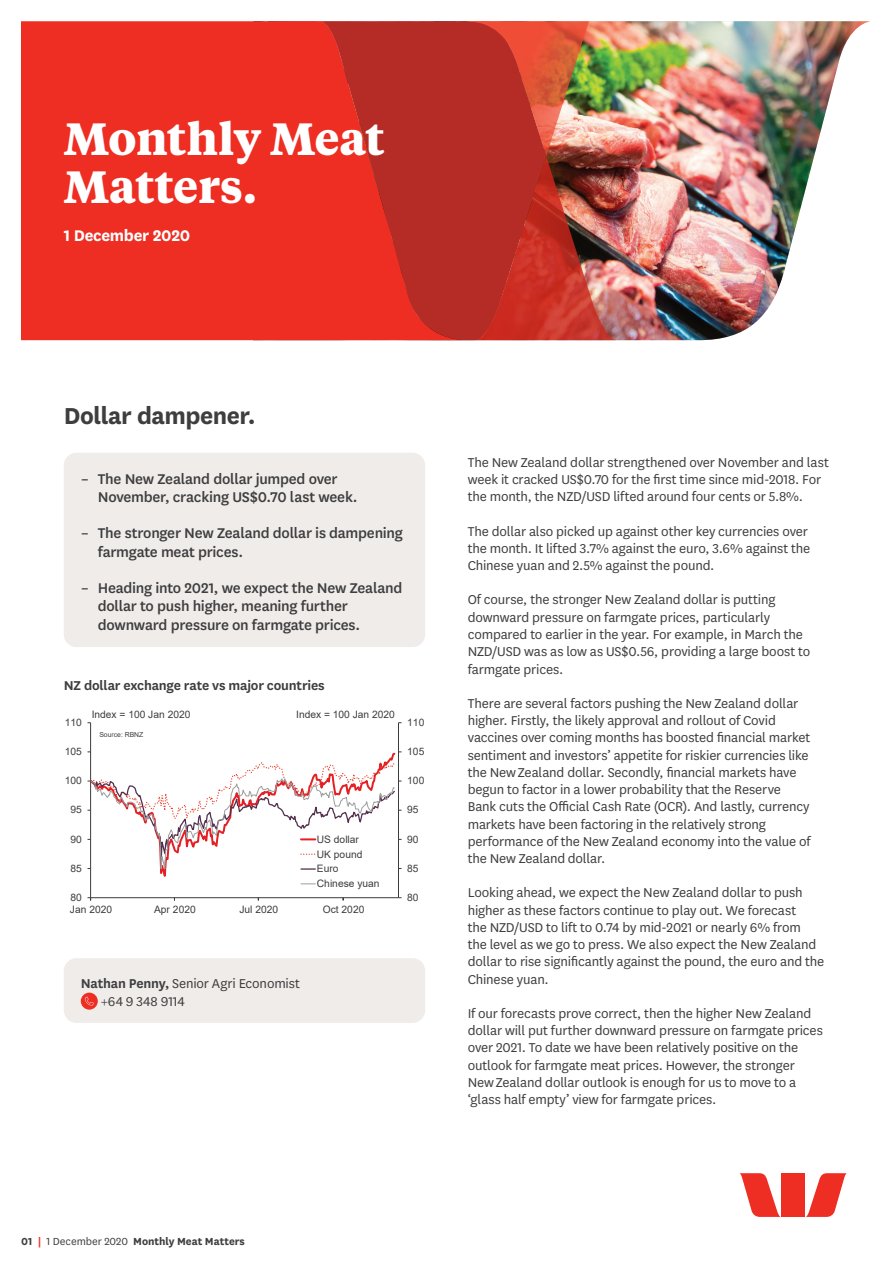
<style>
.page{position:relative;width:893px;height:1263px;background:#fff}
.page>*{position:absolute;margin:0;border:0;box-sizing:border-box;transform-origin:0 0}
.t1{font:700 45px/48px "Tiempos Text";letter-spacing:-.01em;color:#fff}
.t2{font:700 27px "National LF";letter-spacing:-.02em;color:#3e3e3f}
.t3{font:700 18px "National LF";letter-spacing:-.015em;color:#fff}
.t4{font:500 16.5px/18.8px "National LF";letter-spacing:-.015em;color:#3e3e3f}
.t5{font:15px/17.2px "National LF";letter-spacing:-.01em;color:#3e3e3f}
.t6{font:600 15px "National LF";letter-spacing:-.01em;color:#3e3e3f}
.t7{font:700 12px "National LF";letter-spacing:-.005em;color:#3e3e3f}
.t8{font:10.2px/14.9px "Arial";letter-spacing:-.005em;color:#3b3c3c}
.t9{font:6.9px "Arial";color:#3b3c3c}
.s1{font-weight:600}
.s2{color:#ee2e22}
.s3{font-weight:400}
</style>
<div class="page">
<svg style="left:739px;top:1173px;width:42px;height:44px"></svg>
<svg style="left:806px;top:1173px;width:41px;height:44px"></svg>
<div style="left:782px;top:1173px;width:23px;height:44px;background:#ee2e22"></div>
<img style="left:616px;top:21px;width:254px;height:319px">
<div style="left:21px;top:21px;width:301px;height:319px;background:#ee2e22"></div>
<svg style="left:322px;top:21px;width:140px;height:319px;background:#cb2c23"></svg>
<img style="left:462px;top:21px;width:154px;height:319px">
<div style="left:64px;top:453px;width:361px;height:194px;background:#f0ece9;border-radius:13px"></div>
<hr style="left:398px;top:723px;width:1px;height:175px;background:#3b3c3c">
<hr style="left:90px;top:723px;width:1px;height:175px;background:#3b3c3c">
<svg style="left:88px;top:751px;width:314px;height:150px"></svg>
<div style="left:64px;top:958px;width:361px;height:65px;background:#f0ece9;border-radius:13px"></div>
<div style="left:81px;top:993px;width:17px;height:17px;background:#ee2e22;border-radius:50%"></div>
<svg style="left:85px;top:997px;width:9px;height:8px"></svg>
<h1 class="t1" style="left:64px;top:113px;width:322px">Monthly Meat<br>Matters.</h1>
<p class="t3" style="left:64px;top:223px;width:128px">1 December 2020</p>
<h2 class="t2" style="left:64px;top:397px;width:193px">Dollar dampener.</h2>
<p class="t4" style="left:98px;top:468px;width:261px;text-indent:-17px">– The New Zealand dollar jumped over<br>November, cracking US$0.70 last week.</p>
<p class="t4" style="left:98px;top:523px;width:307px;text-indent:-17px">– The stronger New Zealand dollar is dampening farmgate meat prices.</p>
<p class="t4" style="left:98px;top:577px;width:306px;text-indent:-17px">– Heading into 2021, we expect the New Zealand dollar to push higher, meaning further downward pressure on farmgate prices.</p>
<p class="t6" style="left:64px;top:675px;width:263px">NZ dollar exchange rate vs major countries</p>
<p class="t8" style="left:65px;top:715px;width:19px">110</p>
<p class="t8" style="left:92px;top:707px;width:100px">Index = 100 Jan 2020</p>
<p class="t8" style="left:296px;top:707px;width:100px">Index = 100 Jan 2020</p>
<p class="t9" style="left:99px;top:730px;width:45px">Source: RBNZ</p>
<p class="t8" style="left:407px;top:715px;width:19px">110</p>
<p class="t8" style="left:65px;top:744px;width:19px">105</p>
<p class="t8" style="left:407px;top:744px;width:19px">105</p>
<p class="t8" style="left:65px;top:773px;width:19px">100</p>
<p class="t8" style="left:407px;top:773px;width:19px">100</p>
<p class="t8" style="left:70px;top:802px;width:13px">95</p>
<p class="t8" style="left:407px;top:802px;width:13px">95</p>
<p class="t8" style="left:70px;top:831px;width:13px">90</p>
<p class="t8" style="left:70px;top:861px;width:13px">85</p>
<p class="t8" style="left:317px;top:832px;width:64px">US dollar<br>UK pound<br>Euro<br>Chinese yuan</p>
<p class="t8" style="left:407px;top:831px;width:13px">90</p>
<p class="t8" style="left:407px;top:861px;width:13px">85</p>
<p class="t8" style="left:70px;top:890px;width:13px">80</p>
<p class="t8" style="left:407px;top:890px;width:13px">80</p>
<p class="t8" style="left:70px;top:902px;width:44px">Jan 2020</p>
<p class="t8" style="left:154px;top:902px;width:43px">Apr 2020</p>
<p class="t8" style="left:239px;top:902px;width:40px">Jul 2020</p>
<p class="t8" style="left:323px;top:902px;width:43px">Oct 2020</p>
<p class="t5" style="left:101px;top:974px;width:201px;line-height:18px;text-indent:-20px"><span class="s1">Nathan Penny,</span> Senior Agri Economist +64 9 348 9114</p>
<p class="t5" style="left:468px;top:453px;width:363px">The New Zealand dollar strengthened over November and last week it cracked US$0.70 for the first time since mid-2018. For the month, the NZD/USD lifted around four cents or 5.8%.</p>
<p class="t5" style="left:468px;top:522px;width:344px">The dollar also picked up against other key currencies over the month. It lifted 3.7% against the euro, 3.6% against the<br>Chinese yuan and 2.5% against the pound.</p>
<p class="t5" style="left:468px;top:591px;width:344px">Of course, the stronger New Zealand dollar is putting downward pressure on farmgate prices, particularly compared to earlier in the year. For example, in March the NZD/USD was as low as US$0.56, providing a large boost to farmgate prices.</p>
<p class="t5" style="left:468px;top:694px;width:344px">There are several factors pushing the New Zealand dollar higher. Firstly, the likely approval and rollout of Covid vaccines over coming months has boosted financial market sentiment and investors’ appetite for riskier currencies like the New Zealand dollar. Secondly, financial markets have begun to factor in a lower probability that the Reserve Bank cuts the Official Cash Rate (OCR). And lastly, currency markets have been factoring in the relatively strong performance of the New Zealand economy into the value of the New Zealand dollar.</p>
<p class="t5" style="left:468px;top:883px;width:358px">Looking ahead, we expect the New Zealand dollar to push higher as these factors continue to play out. We forecast<br>the NZD/USD to lift to 0.74 by mid-2021 or nearly 6% from<br>the level as we go to press. We also expect the New Zealand dollar to rise significantly against the pound, the euro and the Chinese yuan.</p>
<p class="t5" style="left:468px;top:1004px;width:357px">If our forecasts prove correct, then the higher New Zealand dollar will put further downward pressure on farmgate prices over 2021. To date we have been relatively positive on the outlook for farmgate meat prices. However, the stronger New Zealand dollar outlook is enough for us to move to a ‘glass half empty’ view for farmgate prices.</p>
<p class="t7" style="left:21px;top:1233px;width:225px">01 <span class="s2">|</span> <span class="s3">1 December 2020</span> Monthly Meat Matters</p>
</div>
